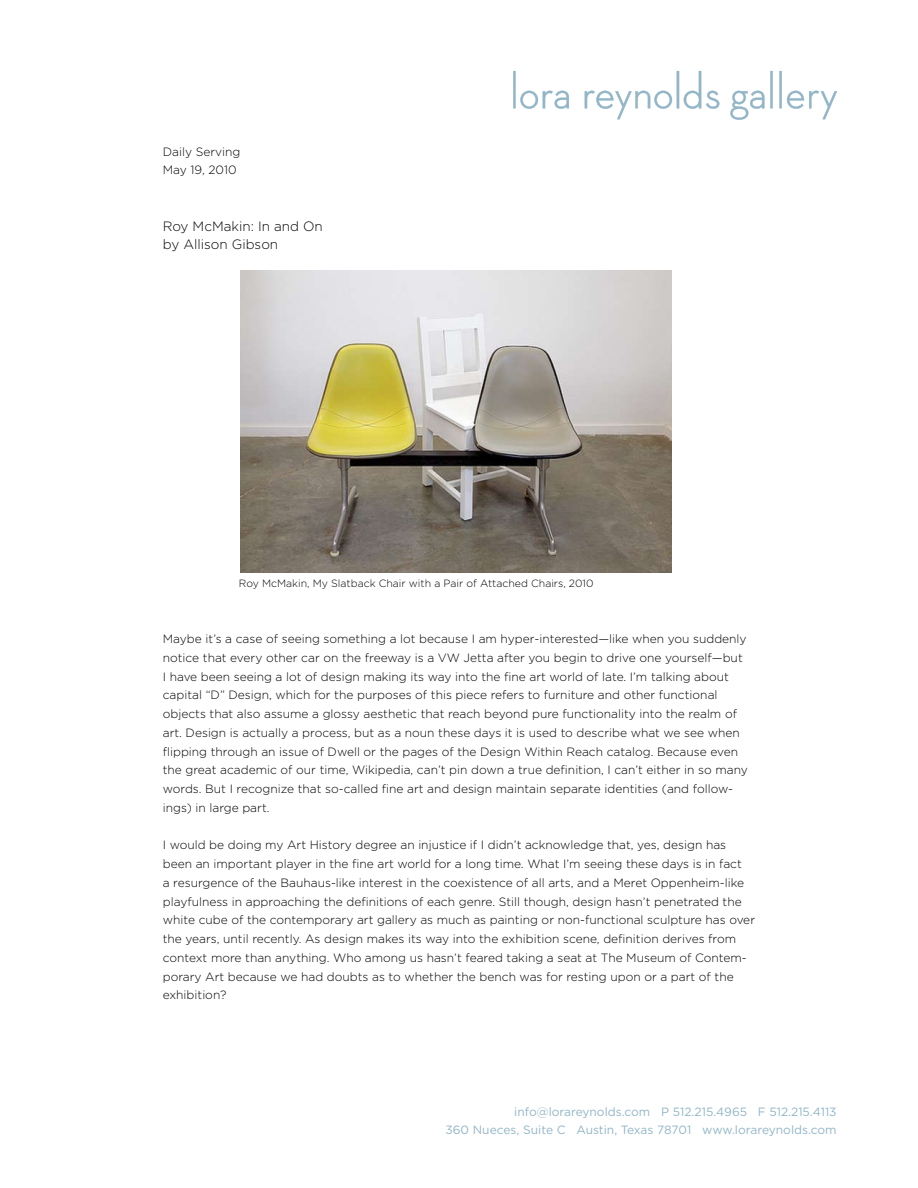
<style>
.page{position:relative;width:918px;height:1188px;background:#fff}
.page>*{position:absolute;margin:0;border:0;box-sizing:border-box;transform-origin:0 0}
.t1{font:300 13.5px/18.8px "Gotham";color:#000}
.t2{font:300 12px/18.8px "Gotham";color:#000}
.t3{font:12px/18px "Gotham";color:#92b6c7;text-align:right}
.t4{font:300 10.5px "Gotham";color:#000}
</style>
<div class="page">
<svg style="left:513px;top:71px;width:56px;height:38px"></svg>
<svg style="left:585px;top:71px;width:134px;height:48px"></svg>
<svg style="left:730px;top:71px;width:43px;height:49px"></svg>
<svg style="left:779px;top:71px;width:58px;height:48px"></svg>
<img style="left:240px;top:270px;width:432px;height:303px">
<p class="t2" style="left:163px;top:142px;width:79px">Daily Serving<br>May 19, 2010</p>
<p class="t1" style="left:163px;top:216px;width:161px">Roy McMakin: In and On by Allison Gibson</p>
<p class="t4" style="left:239px;top:578px;width:356px">Roy McMakin, My Slatback Chair with a Pair of Attached Chairs, 2010</p>
<p class="t2" style="left:163px;top:629px;width:587px">Maybe it’s a case of seeing something a lot because I am hyper-interested—like when you suddenly notice that every other car on the freeway is a VW Jetta after you begin to drive one yourself—but I have been seeing a lot of design making its way into the fine art world of late. I’m talking about capital “D” Design, which for the purposes of this piece refers to furniture and other functional objects that also assume a glossy aesthetic that reach beyond pure functionality into the realm of art. Design is actually a process, but as a noun these days it is used to describe what we see when flipping through an issue of Dwell or the pages of the Design Within Reach catalog. Because even the great academic of our time, Wikipedia, can’t pin down a true definition, I can’t either in so many words. But I recognize that so-called fine art and design maintain separate identities (and follow&shy;ings) in large part.</p>
<p class="t2" style="left:163px;top:836px;width:594px">I would be doing my Art History degree an injustice if I didn’t acknowledge that, yes, design has been an important player in the fine art world for a long time. What I’m seeing these days is in fact<br>a resurgence of the Bauhaus-like interest in the coexistence of all arts, and a Meret Oppenheim-like playfulness in approaching the definitions of each genre. Still though, design hasn’t penetrated the white cube of the contemporary art gallery as much as painting or non-functional sculpture has over the years, until recently. As design makes its way into the exhibition scene, definition derives from context more than anything. Who among us hasn’t feared taking a seat at The Museum of Contem&shy;porary Art because we had doubts as to whether the bench was for resting upon or a part of the exhibition?</p>
<p class="t3" style="left:446px;top:1102px;width:393px">info@lorareynolds.com P 512.215.4965 F 512.215.4113<br>360 Nueces, Suite C Austin, Texas 78701 www.lorareynolds.com</p>
</div>
